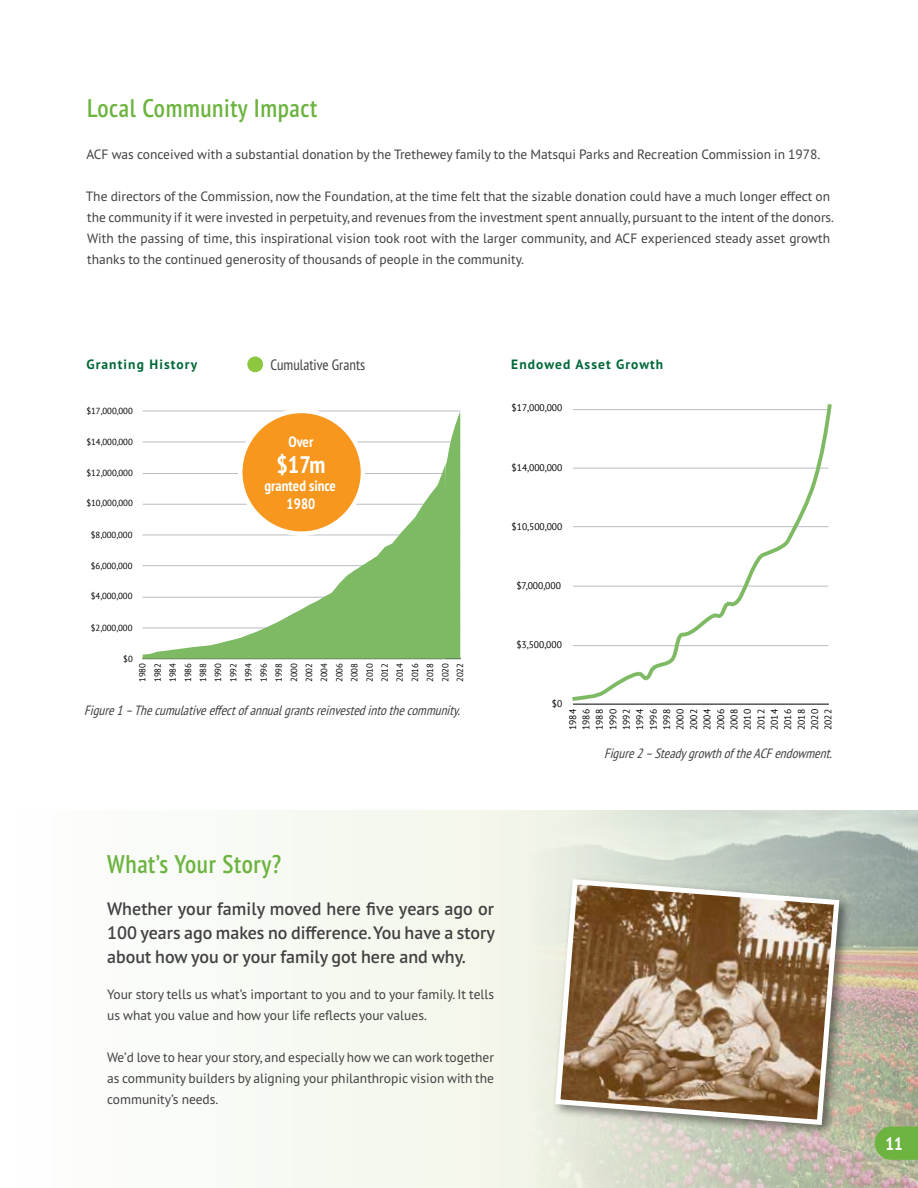
<style>
.page{position:relative;width:918px;height:1188px;background:#fff}
.page>*{position:absolute;margin:0;border:0;box-sizing:border-box;transform-origin:0 0}
.t1{font:600 condensed 25.5px "PT Sans Pro";letter-spacing:.025em;color:#6cb33f}
.t2{font:700 condensed 24px "PT Sans Pro";color:#fff}
.t3{font:600 18px/24px "PT Sans Pro";color:#414042;text-align:justify}
.t4{font:700 condensed 18px "PT Sans Pro";color:#fff}
.t5{font:700 condensed 15px/18px "PT Sans Pro";color:#fff;text-align:center}
.t6{font:condensed 15px "PT Sans Pro";color:#414042}
.t7{font:13.5px/21px "PT Sans Pro";color:#414042}
.t8{font:italic condensed 13.5px "PT Sans Pro";color:#414042}
.t9{font:700 13.5px "PT Sans Pro";letter-spacing:.08em;color:#006838}
.t10{font:9.6px/13.5px "PT Sans";color:#000;text-align:justify}
.t11{font:8.7px/15.1px "PT Sans";color:#000;text-align:justify}
</style>
<div class="page">
<hr style="left:573px;top:704px;width:255px;height:1px;background:#000">
<svg style="left:572px;top:404px;width:260px;height:297px"></svg>
<hr style="left:143px;top:442px;width:317px;height:1px;background:#b8bcc3">
<hr style="left:143px;top:411px;width:317px;height:1px;background:#b8bcc3">
<svg style="left:442px;top:411px;width:18px;height:248px;background:#8fc378"></svg>
<svg style="left:143px;top:465px;width:302px;height:194px"></svg>
<div style="left:247px;top:357px;width:16px;height:15px;background:#8dc63f;border-radius:50%"></div>
<div style="left:240px;top:411px;width:123px;height:123px;background:#f8971d;border-radius:50%"></div>
<div style="left:238px;top:409px;width:127px;height:127px;border:4px solid #fff;border-radius:50%"></div>
<div style="left:0;top:810px;width:918px;height:378px;background:#f7faf4"></div>
<img style="left:523px;top:810px;width:395px;height:378px">
<div style="left:551px;top:875px;width:301px;height:262px;background:#000;opacity:.45"></div>
<svg style="left:552px;top:876px;width:290px;height:252px;background:#a68f74"></svg>
<svg style="left:875px;top:1126px;width:43px;height:34px"></svg>
<h1 class="t1" style="left:87px;top:92px;width:232px">Local Community Impact</h1>
<p class="t7" style="left:86px;top:143px;width:736px">ACF was conceived with a substantial donation by the Trethewey family to the Matsqui Parks and Recreation Commission in 1978.</p>
<p class="t7" style="left:86px;top:185px;width:750px">The directors of the Commission, now the Foundation, at the time felt that the sizable donation could have a much longer effect on the community if it were invested in perpetuity, and revenues from the investment spent annually, pursuant to the intent of the donors.<br>With the passing of time, this inspirational vision took root with the larger community, and ACF experienced steady asset growth thanks to the continued generosity of thousands of people in the community.</p>
<p class="t9" style="left:86px;top:355px;width:112px">Granting History</p>
<p class="t11" style="left:86px;top:403px;width:48px">$17,000,000</p>
<p class="t11" style="left:86px;top:434px;width:48px">$14,000,000</p>
<p class="t11" style="left:86px;top:465px;width:48px">$12,000,000</p>
<p class="t11" style="left:86px;top:496px;width:48px">$10,000,000</p>
<p class="t11" style="left:91px;top:527px;width:43px">$8,000,000</p>
<p class="t11" style="left:91px;top:558px;width:43px">$6,000,000</p>
<p class="t11" style="left:91px;top:589px;width:43px">$4,000,000</p>
<p class="t11" style="left:91px;top:620px;width:43px">$2,000,000</p>
<p class="t6" style="left:270px;top:355px;width:96px">Cumulative Grants</p>
<p class="t5" style="left:289px;top:433px;width:26px">Over</p>
<h2 class="t2" style="left:276px;top:449px;width:51px">$17m</h2>
<p class="t5" style="left:265px;top:476px;width:73px">granted since<br>1980</p>
<p class="t11" style="left:123px;top:651px;width:11px">$0</p>
<p class="t11" style="left:135px;top:682px;width:21px;rotate:-90deg">1980<br>1982<br>1984<br>1986<br>1988<br>1990<br>1992<br>1994<br>1996<br>1998<br>2000<br>2002<br>2004<br>2006<br>2008<br>2010<br>2012<br>2014<br>2016<br>2018<br>2020<br>2022</p>
<p class="t8" style="left:84px;top:702px;width:381px">Figure1–Thecumulativeeffectofannualgrantsreinvestedintothecommunity.</p>
<p class="t9" style="left:511px;top:355px;width:154px">Endowed Asset Growth</p>
<p class="t10" style="left:512px;top:401px;width:52px">$17,000,000</p>
<p class="t10" style="left:512px;top:460px;width:52px">$14,000,000</p>
<p class="t10" style="left:512px;top:520px;width:52px">$10,500,000</p>
<p class="t10" style="left:516px;top:579px;width:46px">$7,000,000</p>
<p class="t10" style="left:516px;top:638px;width:47px">$3,500,000</p>
<p class="t10" style="left:552px;top:697px;width:12px">$0</p>
<p class="t10" style="left:566px;top:730px;width:22px;rotate:-90deg">1984<br>1986<br>1988<br>1990<br>1992<br>1994<br>1996<br>1998<br>2000<br>2002<br>2004<br>2006<br>2008<br>2010<br>2012<br>2014<br>2016<br>2018<br>2020<br>2022</p>
<p class="t8" style="left:604px;top:744px;width:233px">Figure2–SteadygrowthoftheACFendowment.</p>
<h1 class="t1" style="left:107px;top:848px;width:176px">What’s Your Story?</h1>
<h3 class="t3" style="left:107px;top:896px;width:389px">Whether your family moved here five years ago or 100 years ago makes no difference. You have a story about how you or your family got here and why.</h3>
<p class="t7" style="left:107px;top:983px;width:389px">Your story tells us what’s important to you and to your family. It tells us what you value and how your life reflects your values.</p>
<p class="t7" style="left:107px;top:1046px;width:389px;text-align:justify">We’d love to hear your story, and especially how we can work together as community builders by aligning your philanthropic vision with the community’s needs.</p>
<h3 class="t4" style="left:885px;top:1131px;width:19px">11</h3>
</div>
